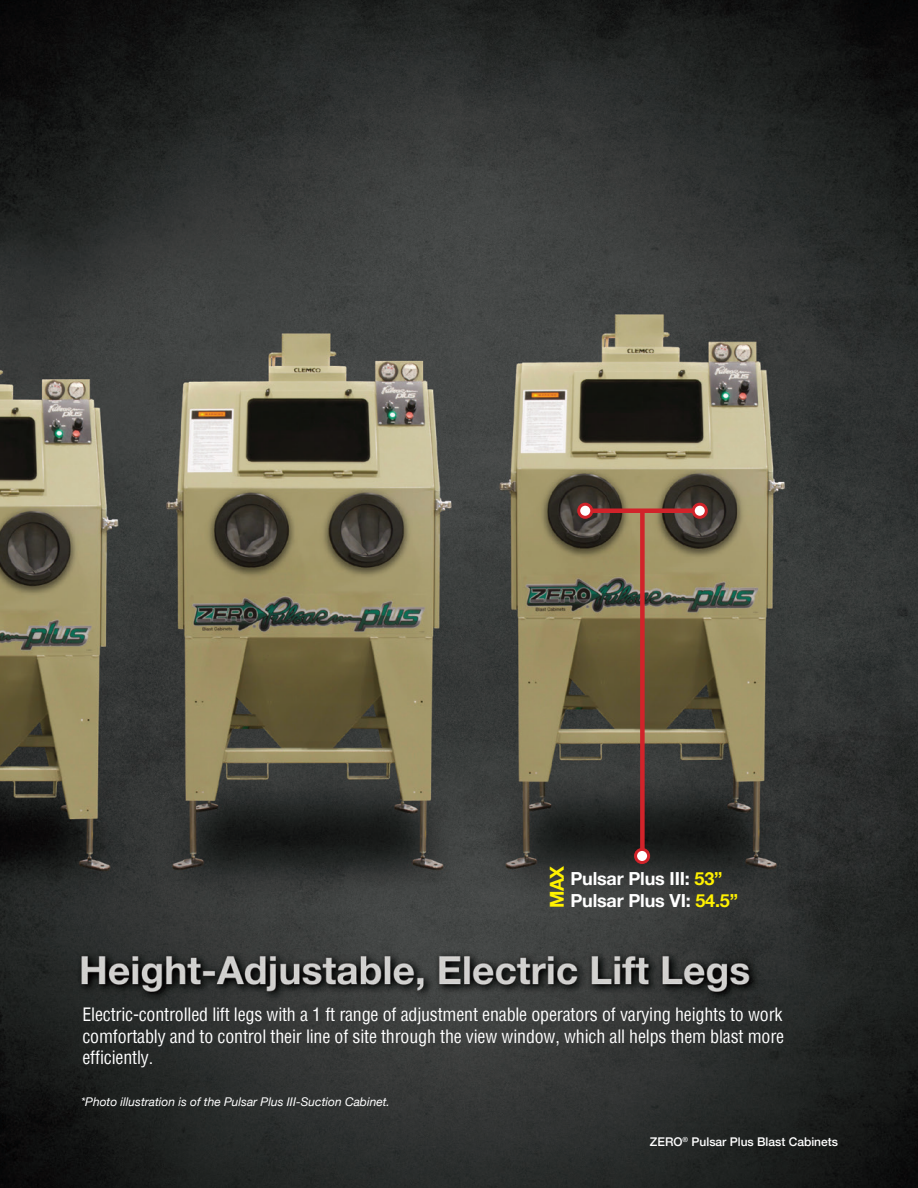
<style>
.page{position:relative;width:918px;height:1188px;background:#fff}
.page>*{position:absolute;margin:0;border:0;box-sizing:border-box;transform-origin:0 0}
.t1{font:700 19.2px "Helvetica Neue";color:#fff101}
.t2{font:condensed 18px/21.6px "Helvetica";letter-spacing:-.01em;color:#fff;text-align:justify}
.t3{font:700 18px "Helvetica Neue";letter-spacing:-.01em;color:#fff}
.t4{font:italic 12px "Helvetica Neue";color:#fff}
.t5{font:500 12px "Helvetica Neue";color:#fff}
.s1{color:#fff101}
</style>
<div class="page">
<img style="left:0;top:0;width:918px;height:1188px">
<div style="left:587px;top:508px;width:112px;height:5px;background:#d1232a"></div>
<div style="left:640px;top:510px;width:5px;height:345px;background:#d1232a"></div>
<div style="left:579px;top:504px;width:13px;height:13px;background:#fff;border-radius:50%"></div>
<div style="left:577px;top:503px;width:16px;height:16px;border:3px solid #d1232a;border-radius:50%"></div>
<div style="left:693px;top:504px;width:13px;height:13px;background:#fff;border-radius:50%"></div>
<div style="left:692px;top:503px;width:16px;height:16px;border:3px solid #d1232a;border-radius:50%"></div>
<div style="left:636px;top:849px;width:13px;height:13px;background:#fff;border-radius:50%"></div>
<div style="left:634px;top:848px;width:16px;height:16px;border:3px solid #d1232a;border-radius:50%"></div>
<p class="t1" style="left:542px;top:908px;width:44px;rotate:-90deg">MAX</p>
<p class="t3" style="left:570px;top:865px;width:154px">Pulsar Plus III: <span class="s1">53”</span></p>
<p class="t3" style="left:570px;top:886px;width:169px">Pulsar Plus VI: <span class="s1">54.5”</span></p>
<p class="t2" style="left:82px;top:1003px;width:703px">Electric-controlled lift legs with a 1 ft range of adjustment enable operators of varying heights to work comfortably and to control their line of site through the view window, which all helps them blast more efficiently.</p>
<p class="t4" style="left:81px;top:1093px;width:310px">*Photo illustration is of the Pulsar Plus III-Suction Cabinet.</p>
<p class="t5" style="left:650px;top:1132px;width:190px">ZERO<sup>®</sup> Pulsar Plus Blast Cabinets</p>
</div>
